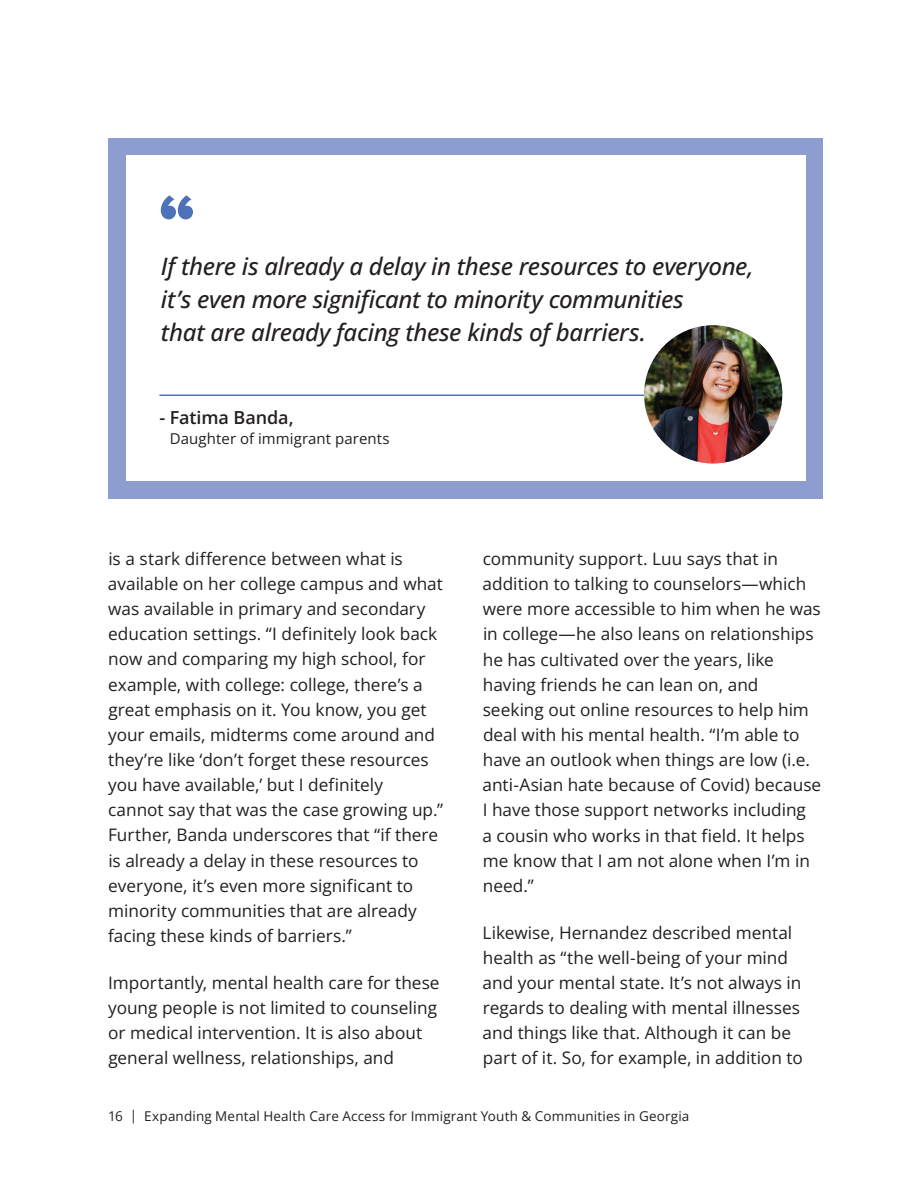
<style>
.page{position:relative;width:918px;height:1188px;background:#fff}
.page>*{position:absolute;margin:0;border:0;box-sizing:border-box;transform-origin:0 0}
.t1{font:900 69px "Proxima Nova";color:#4e72b8}
.t2{font:italic 500 24px/33px "Open Sans";letter-spacing:-.015em;color:#231f20}
.t3{font:600 18px "Open Sans";letter-spacing:-.005em;color:#231f20}
.t4{font:17.25px/25.2px "Open Sans";color:#231f20}
.t5{font:15px "Open Sans";letter-spacing:.005em;color:#231f20}
.t6{font:13.5px "Open Sans";letter-spacing:.01em;color:#231f20}
</style>
<div class="page">
<div style="left:108px;top:138px;width:715px;height:361px;background:#8d9dcf"></div>
<div style="left:126px;top:155px;width:680px;height:326px;background:#fff"></div>
<hr style="left:159px;top:395px;width:573px;height:1px;background:#4e72b8">
<img style="left:644px;top:325px;width:138px;height:139px;border-radius:69px">
<h1 class="t1" style="left:159px;top:168px;width:38px">“</h1>
<h2 class="t2" style="left:161px;top:249px;width:594px">If there is already a delay in these resources to everyone, it’s even more significant to minority communities<br>that are already facing these kinds of barriers.</h2>
<p class="t3" style="left:159px;top:405px;width:136px">- Fatima Banda,</p>
<p class="t5" style="left:170px;top:428px;width:221px">Daughter of immigrant parents</p>
<p class="t4" style="left:108px;top:546px;width:337px">is a stark difference between what is available on her college campus and what was available in primary and secondary education settings. “I definitely look back now and comparing my high school, for example, with college: college, there’s a great emphasis on it. You know, you get your emails, midterms come around and they’re like ‘don’t forget these resources you have available,’ but I definitely<br>cannot say that was the case growing up.” Further, Banda underscores that “if there is already a delay in these resources to everyone, it’s even more significant to minority communities that are already facing these kinds of barriers.”</p>
<p class="t4" style="left:108px;top:969px;width:333px">Importantly, mental health care for these young people is not limited to counseling or medical intervention. It is also about general wellness, relationships, and</p>
<p class="t4" style="left:483px;top:546px;width:340px">community support. Luu says that in addition to talking to counselors—which were more accessible to him when he was in college—he also leans on relationships he has cultivated over the years, like having friends he can lean on, and seeking out online resources to help him deal with his mental health. “I’m able to have an outlook when things are low (i.e. anti-Asian hate because of Covid) because I have those support networks including<br>a cousin who works in that field. It helps me know that I am not alone when I’m in need.”</p>
<p class="t4" style="left:483px;top:919px;width:322px">Likewise, Hernandez described mental health as “the well-being of your mind and your mental state. It’s not always in regards to dealing with mental illnesses and things like that. Although it can be part of it. So, for example, in addition to</p>
<p class="t6" style="left:108px;top:1107px;width:583px">16 | Expanding Mental Health Care Access for Immigrant Youth &amp; Communities in Georgia</p>
</div>
